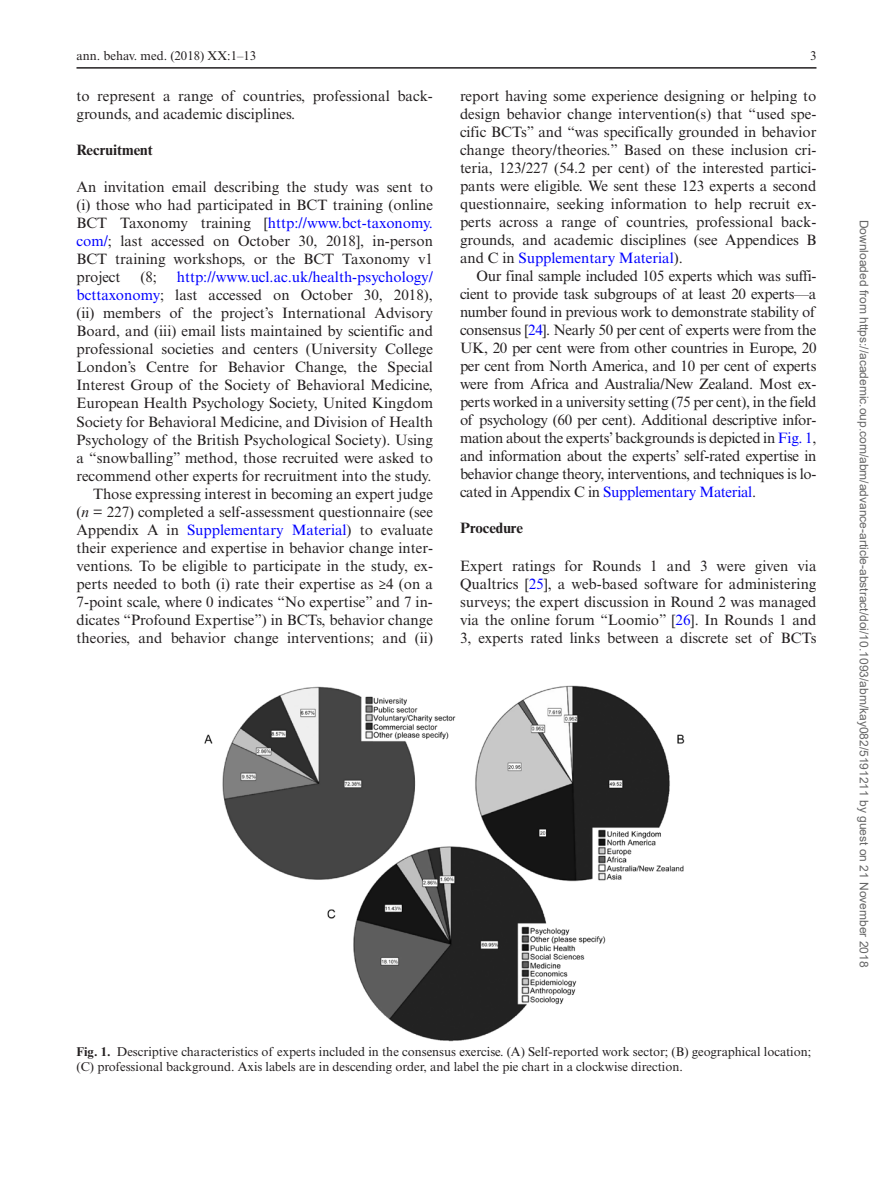
<style>
.page{position:relative;width:893px;height:1187px;background:#fff}
.page>*{position:absolute;margin:0;border:0;box-sizing:border-box;transform-origin:0 0}
.t1{font:15px/18px "Times New Roman MT Std";color:#231f20;text-align:justify}
.t2{font:700 15px "Times New Roman MT Std";color:#231f20}
.t3{font:12.75px/15px "Times New Roman MT Std";color:#231f20}
.t4{font:12px "Arial";color:#666}
.s1{color:#00f}
.s2{font-style:italic}
.s3{font-weight:700}
</style>
<div class="page">
<img style="left:204px;top:685px;width:481px;height:356px">
<hr style="left:76px;top:67px;width:740px;height:2px;background:#231f20">
<p class="t3" style="left:76px;top:49px;width:181px">ann. behav. med. (2018) XX:1–13</p>
<p class="t3" style="left:810px;top:49px;width:8px">3</p>
<p class="t1" style="left:76px;top:87px;width:358px">to represent a range of countries, professional back&shy;grounds, and academic disciplines.</p>
<p class="t2" style="left:76px;top:140px;width:78px">Recruitment</p>
<p class="t1" style="left:76px;top:178px;width:358px">An invitation email describing the study was sent to (i) those who had participated in BCT training (online BCT Taxonomy training [<span class="s1">http://www.bct-taxonomy. com/</span>; last accessed on October 30, 2018], in-person BCT training workshops, or the BCT Taxonomy v1 project</p>
<p class="t1" style="left:76px;top:268px;width:358px;text-align:right"><span class="s1">http://www.ucl.ac.uk/health-psychology/<br>bcttaxonomy</span>; last accessed on October 30, 2018), (ii) members of the project’s International Advisory Board, and (iii) email lists maintained by scientific and professional societies and centers (University College London’s Centre for Behavior Change, the Special Interest Group of the Society of Behavioral Medicine, European Health Psychology Society, United Kingdom Society for Behavioral Medicine, and Division of Health Psychology of the British Psychological Society). Using a “snowballing” method, those recruited were asked to recommend other experts for recruitment into the study.<br>Those expressing interest in becoming an expert judge<br>(<span class="s2">n</span> = 227) completed a self-assessment questionnaire (see Appendix A in <span class="s1">Supplementary Material</span>) to evaluate their experience and expertise in behavior change inter&shy;ventions. To be eligible to participate in the study, ex&shy;perts needed to both (i) rate their expertise as ≥4 (on a 7-point scale, where 0 indicates “No expertise” and 7 in&shy;dicates “Profound Expertise”) in BCTs, behavior change theories, and behavior change interventions; and (ii)</p>
<p class="t1" style="left:140px;top:268px;width:18px">(8;</p>
<p class="t1" style="left:460px;top:87px;width:358px">report having some experience designing or helping to design behavior change intervention(s) that “used spe&shy;cific BCTs” and “was specifically grounded in behavior change theory/theories.” Based on these inclusion cri&shy;teria, 123/227 (54.2 per cent) of the interested partici&shy;pants were eligible. We sent these 123 experts a second questionnaire, seeking information to help recruit ex&shy;perts across a range of countries, professional back&shy;grounds, and academic disciplines (see Appendices B and C in <span class="s1">Supplementary Material</span>).</p>
<p class="t1" style="left:460px;top:267px;width:358px;text-indent:16px">Our final sample included 105 experts which was suffi&shy;cient to provide task subgroups of at least 20 experts—a number found in previous work to demonstrate stability of consensus [<span class="s1">24</span>]. Nearly 50 per cent of experts were from the UK, 20 per cent were from other countries in Europe, 20 per cent from North America, and 10 per cent of experts were from Africa and Australia/New Zealand. Most ex&shy;perts worked in a university setting (75 per cent), in the field of psychology (60 per cent). Additional descriptive infor&shy;mation about the experts’ backgrounds is depicted in <span class="s1">Fig. 1</span>, and information about the experts’ self-rated expertise in behavior change theory, interventions, and techniques is lo&shy;cated in Appendix C in <span class="s1">Supplementary Material</span>.</p>
<p class="t2" style="left:460px;top:518px;width:65px">Procedure</p>
<p class="t1" style="left:460px;top:556px;width:358px">Expert ratings for Rounds 1 and 3 were given via Qualtrics [<span class="s1">25</span>], a web-based software for administering surveys; the expert discussion in Round 2 was managed via the online forum “Loomio” [<span class="s1">26</span>]. In Rounds 1 and 3, experts rated links between a discrete set of BCTs</p>
<p class="t3" style="left:76px;top:1044px;width:736px"><span class="s3">Fig. 1.</span> Descriptive characteristics of experts included in the consensus exercise. (A) Self-reported work sector; (B) geographical location; (C) professional background. Axis labels are in descending order, and label the pie chart in a clockwise direction.</p>
<p class="t4" style="left:868px;top:219px;width:749px;rotate:90deg">Downloaded from https://academic.oup.com/abm/advance-article-abstract/doi/10.1093/abm/kay082/5191211 by guest on 21 November 2018</p>
</div>
